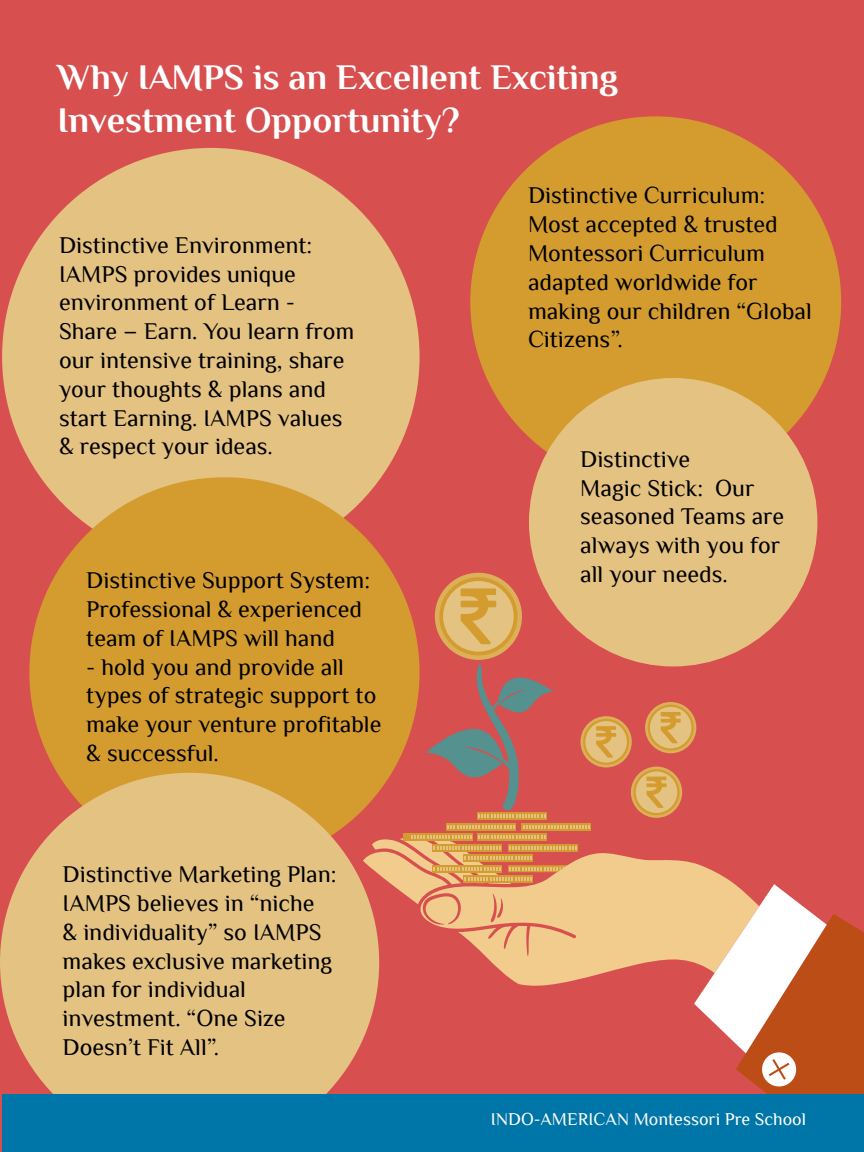
<style>
.page{position:relative;width:864px;height:1152px;background:#d84f4f}
.page>*{position:absolute;margin:0;border:0;box-sizing:border-box;transform-origin:0 0}
.t1{font:700 36px/43.2px "Philosopher";color:#fff}
.t2{font:24px/28.8px "Philosopher";color:#000}
.t3{font:18px "Philosopher";color:#fff}
</style>
<div class="page">
<div style="left:2px;top:148px;width:418px;height:417px;background:#e3c282;border-radius:50%"></div>
<div style="left:29px;top:477px;width:391px;height:390px;background:#d49c2e;border-radius:50%"></div>
<div style="left:470px;top:116px;width:371px;height:371px;background:#d49c2e;border-radius:50%"></div>
<div style="left:0;top:773px;width:379px;height:379px;background:#e3c282;border-radius:50%"></div>
<svg style="left:420px;top:853px;width:315px;height:133px;fill:#f2cc8c"></svg>
<svg style="left:694px;top:884px;width:170px;height:210px"></svg>
<div style="left:435px;top:573px;width:87px;height:87px;background:#dbb059;border-radius:50%"></div>
<div style="left:439px;top:577px;width:79px;height:78px;background:#d49c2e;border-radius:50%"></div>
<div style="left:443px;top:581px;width:71px;height:71px;background:#e3c282;border-radius:50%"></div>
<svg style="left:631px;top:767px;width:51px;height:51px"></svg>
<svg style="left:634px;top:769px;width:46px;height:46px"></svg>
<div style="left:636px;top:771px;width:41px;height:42px;background:#e3c282;border-radius:50%"></div>
<svg style="left:580px;top:716px;width:52px;height:51px"></svg>
<div style="left:583px;top:719px;width:46px;height:46px;background:#d49c2e;border-radius:50%"></div>
<div style="left:585px;top:721px;width:42px;height:42px;background:#e3c282;border-radius:50%"></div>
<svg style="left:645px;top:702px;width:51px;height:51px"></svg>
<svg style="left:648px;top:705px;width:46px;height:46px"></svg>
<div style="left:650px;top:707px;width:41px;height:41px;background:#e3c282;border-radius:50%"></div>
<div style="left:508px;top:844px;width:70px;height:7px;background:#d49c2e"></div>
<div style="left:477px;top:834px;width:70px;height:7px;background:#d49c2e"></div>
<div style="left:477px;top:813px;width:70px;height:7px;background:#d49c2e"></div>
<div style="left:522px;top:823px;width:69px;height:7px;background:#d49c2e"></div>
<div style="left:446px;top:823px;width:70px;height:7px;background:#d49c2e"></div>
<svg style="left:523px;top:825px;width:67px;height:4px"></svg>
<svg style="left:426px;top:664px;width:127px;height:154px"></svg>
<svg style="left:447px;top:825px;width:68px;height:4px"></svg>
<div style="left:404px;top:834px;width:69px;height:7px;background:#d49c2e"></div>
<svg style="left:363px;top:835px;width:214px;height:69px"></svg>
<svg style="left:461px;top:588px;width:35px;height:56px"></svg>
<svg style="left:596px;top:726px;width:20px;height:31px"></svg>
<svg style="left:661px;top:712px;width:20px;height:31px"></svg>
<svg style="left:647px;top:777px;width:20px;height:31px"></svg>
<div style="left:529px;top:378px;width:288px;height:288px;background:#e3c282;border-radius:50%"></div>
<div style="left:2px;top:1094px;width:862px;height:58px;background:#0075a8"></div>
<h1 class="t1" style="left:58px;top:56px;width:562px">Why IAMPS is an Excellent Exciting<br>Investment Opportunity?</h1>
<p class="t2" style="left:59px;top:231px;width:297px">Distinctive Environment:<br>IAMPS provides unique environment of Learn -<br>Share – Earn. You learn from our intensive training, share your thoughts &amp; plans and start Earning. IAMPS values &amp; respect your ideas.</p>
<p class="t2" style="left:86px;top:566px;width:285px">Distinctive Support System:<br>Professional &amp; experienced team of IAMPS will hand</p>
<p class="t2" style="left:86px;top:652px;width:297px">- hold you and provide all types of strategic support to make your venture profitable &amp; successful.</p>
<p class="t2" style="left:63px;top:860px;width:276px">Distinctive Marketing Plan:<br>IAMPS believes in “niche<br>&amp; individuality” so IAMPS makes exclusive marketing plan for individual investment. “One Size<br>Doesn’t Fit All”.</p>
<p class="t2" style="left:528px;top:181px;width:285px">Distinctive Curriculum:<br>Most accepted &amp; trusted<br>Montessori Curriculum adapted worldwide for making our children “Global<br>Citizens”.</p>
<p class="t2" style="left:580px;top:445px;width:206px">Distinctive<br>Magic Stick: Our seasoned Teams are always with you for all your needs.</p>
<p class="t3" style="left:491px;top:1110px;width:317px">INDO-AMERICAN Montessori Pre School</p>
</div>
